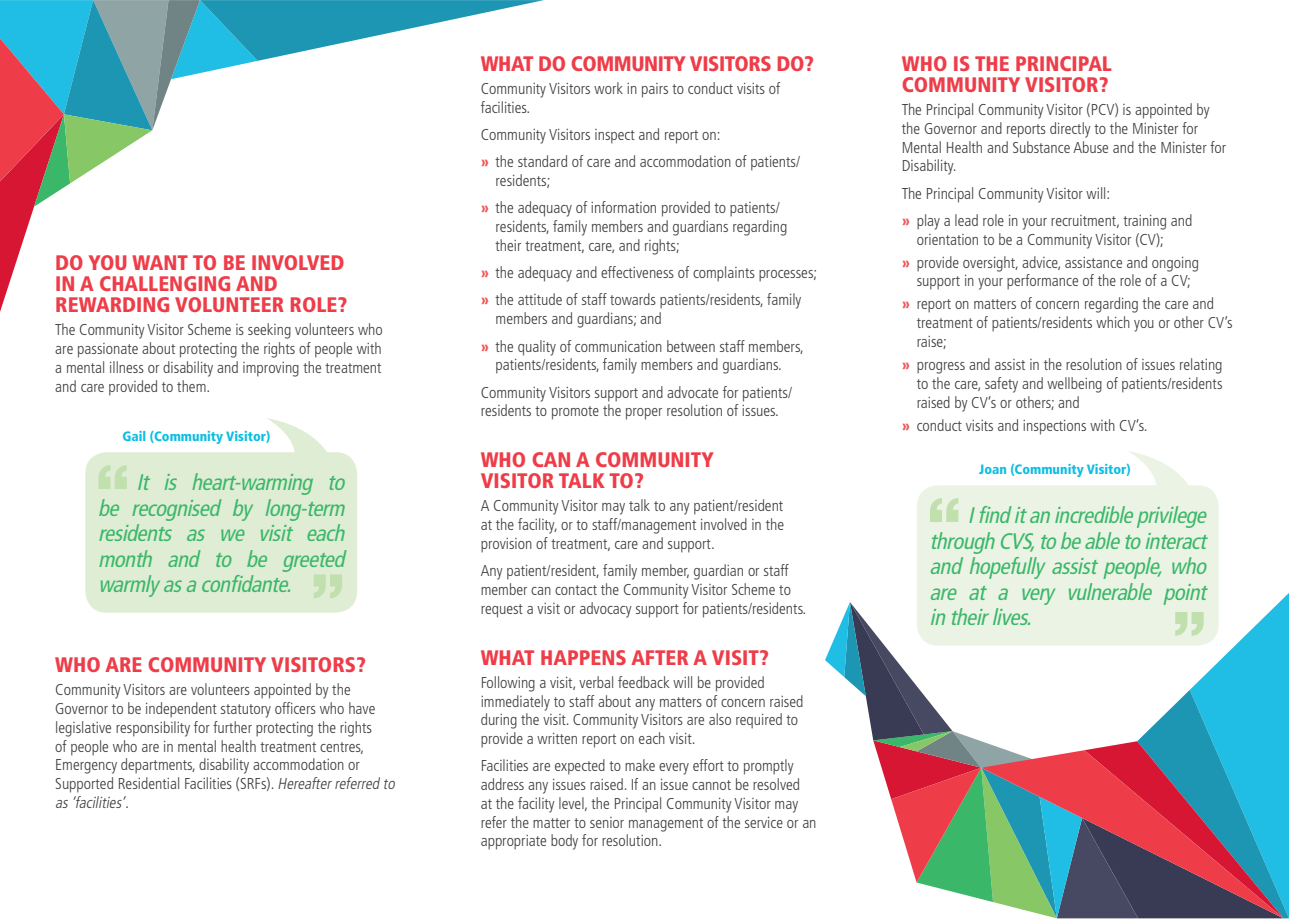
<style>
.page{position:relative;width:1289px;height:919px;background:#fff}
.page>*{position:absolute;margin:0;border:0;box-sizing:border-box;transform-origin:0 0}
.t1{font:900 66px "Helvetica LT Std";color:#c2dfae}
.t2{font:italic condensed 22.5px/25.5px "Frutiger LT Std";color:#3bb769;text-align:justify}
.t3{font:900 condensed 21px/21px "Frutiger LT Std";color:#ee3d49}
.t4{font:900 condensed 21px "Frutiger LT Std";letter-spacing:-.02em;color:#ee3d49}
.Bullet_Points{font:300 condensed 15.75px/18.8px "Frutiger LT Std";color:#3e3e3f}
.t5{font:900 condensed 13.5px "Frutiger LT Std";color:#0dbde3}
.s1{font-style:italic}
.s2{font-weight:900;color:#f05657}
</style>
<div class="page">
<svg style="left:825px;top:592px;width:463px;height:326px"></svg>
<svg style="left:0;top:0;width:544px;height:312px"></svg>
<svg style="left:85px;top:418px;width:272px;height:194px;fill:#deedd4"></svg>
<svg style="left:916px;top:451px;width:302px;height:194px;fill:#ebf4e4"></svg>
<p class="t3" style="left:55px;top:252px;width:293px">DO YOU WANT TO BE INVOLVED<br>IN A CHALLENGING AND<br>REWARDING VOLUNTEER ROLE?</p>
<p class="Bullet_Points" style="left:55px;top:321px;width:329px;text-align:justify">The Community Visitor Scheme is seeking volunteers who are passionate about protecting the rights of people with a mental illness or disability and improving the treatment and care provided to them.</p>
<p class="t5" style="left:123px;top:428px;width:149px">Gail (Community Visitor)</p>
<p class="t1" style="left:96px;top:447px;width:35px">“</p>
<p class="t2" style="left:98px;top:470px;width:253px;text-indent:38px">It is heart-warming to be recognised by long-term residents as we visit each month and to be greeted warmlyasaconfidante.</p>
<p class="t1" style="left:345px;top:616px;width:34px;rotate:-180deg">“</p>
<p class="t3" style="left:55px;top:654px;width:312px">WHO ARE COMMUNITY VISITORS?</p>
<p class="Bullet_Points" style="left:55px;top:680px;width:344px">Community Visitors are volunteers appointed by the Governor to be independent statutory officers who have legislative responsibility for further protecting the rights<br>of people who are in mental health treatment centres, Emergency departments, disability accommodation or Supported Residential Facilities (SRFs). <span class="s1">Hereafterreferred to as‘facilities’.</span></p>
<p class="t4" style="left:480px;top:51px;width:334px">WHAT DO COMMUNITY VISITORS DO?</p>
<p class="Bullet_Points" style="left:480px;top:79px;width:301px">Community Visitors work in pairs to conduct visits of facilities.</p>
<p class="Bullet_Points" style="left:480px;top:125px;width:241px">Community Visitors inspect and report on:</p>
<p class="Bullet_Points" style="left:495px;top:153px;width:306px;text-indent:-15px"><span class="s2">»</span> the standard of care and accommodation of patients/ residents;</p>
<p class="Bullet_Points" style="left:495px;top:199px;width:293px;text-indent:-15px"><span class="s2">»</span> the adequacy of information provided to patients/ residents, family members and guardians regarding their treatment, care, and rights;</p>
<p class="Bullet_Points" style="left:480px;top:263px;width:338px"><span class="s2">»</span> the adequacy and effectiveness of complaints processes;</p>
<p class="Bullet_Points" style="left:495px;top:291px;width:307px;text-indent:-15px"><span class="s2">»</span> the attitude of staff towards patients/residents, family members and guardians; and</p>
<p class="Bullet_Points" style="left:480px;top:337px;width:324px;text-align:center"><span class="s2">»</span> the quality of communication between staff members, patients/residents, family members and guardians.</p>
<p class="Bullet_Points" style="left:480px;top:383px;width:313px">Community Visitors support and advocate for patients/ residents to promote the proper resolution of issues.</p>
<p class="t3" style="left:480px;top:449px;width:234px">WHO CAN A COMMUNITY<br>VISITOR TALK TO?</p>
<p class="Bullet_Points" style="left:480px;top:496px;width:305px;text-align:justify">A Community Visitor may talk to any patient/resident at the facility, or to staff/management involved in the provision of treatment, care and support.</p>
<p class="Bullet_Points" style="left:480px;top:561px;width:327px">Any patient/resident, family member, guardian or staff member can contact the Community Visitor Scheme to request a visit or advocacy support for patients/residents.</p>
<p class="t3" style="left:480px;top:646px;width:289px">WHAT HAPPENS AFTER A VISIT?</p>
<p class="Bullet_Points" style="left:480px;top:673px;width:324px">Following a visit, verbal feedback will be provided immediately to staff about any matters of concern raised during the visit. Community Visitors are also required to provide a written report on each visit.</p>
<p class="Bullet_Points" style="left:480px;top:756px;width:337px">Facilities are expected to make every effort to promptly address any issues raised. If an issue cannot be resolved<br>at the facility level, the Principal Community Visitor may refer the matter to senior management of the service or an appropriate body for resolution.</p>
<p class="t3" style="left:901px;top:53px;width:212px">WHO IS THE PRINCIPAL<br>COMMUNITY VISITOR?</p>
<p class="Bullet_Points" style="left:901px;top:100px;width:326px">The Principal Community Visitor (PCV) is appointed by the Governor and reports directly to the Minister for Mental Health and Substance Abuse and the Minister for Disability.</p>
<p class="Bullet_Points" style="left:901px;top:184px;width:210px">The Principal Community Visitor will:</p>
<p class="Bullet_Points" style="left:916px;top:211px;width:277px;text-indent:-15px"><span class="s2">»</span> play a lead role in your recruitment, training and orientation to be a Community Visitor (CV);</p>
<p class="Bullet_Points" style="left:901px;top:253px;width:298px;text-align:center"><span class="s2">»</span> provide oversight, advice, assistance and ongoing support in your performance of the role of a CV;</p>
<p class="Bullet_Points" style="left:916px;top:295px;width:317px;text-indent:-15px"><span class="s2">»</span> report on matters of concern regarding the care and treatment of patients/residents which you or other CV’s raise;</p>
<p class="Bullet_Points" style="left:916px;top:355px;width:307px;text-align:justify;text-indent:-15px"><span class="s2">»</span> progress and assist in the resolution of issues relating to the care, safety and wellbeing of patients/residents raised by CV’s or others; and</p>
<p class="Bullet_Points" style="left:901px;top:416px;width:247px"><span class="s2">»</span> conduct visits and inspections with CV’s.</p>
<p class="t5" style="left:979px;top:461px;width:153px">Joan (Community Visitor)</p>
<p class="t1" style="left:927px;top:480px;width:34px">“</p>
<p class="t2" style="left:929px;top:502px;width:283px;text-indent:38px">Ifinditanincredibleprivilege throughCVS,tobeabletointeract and hopefully assist people,who are at a very vulnerable point intheirlives.</p>
<p class="t1" style="left:1206px;top:653px;width:34px;rotate:-180deg">“</p>
</div>
